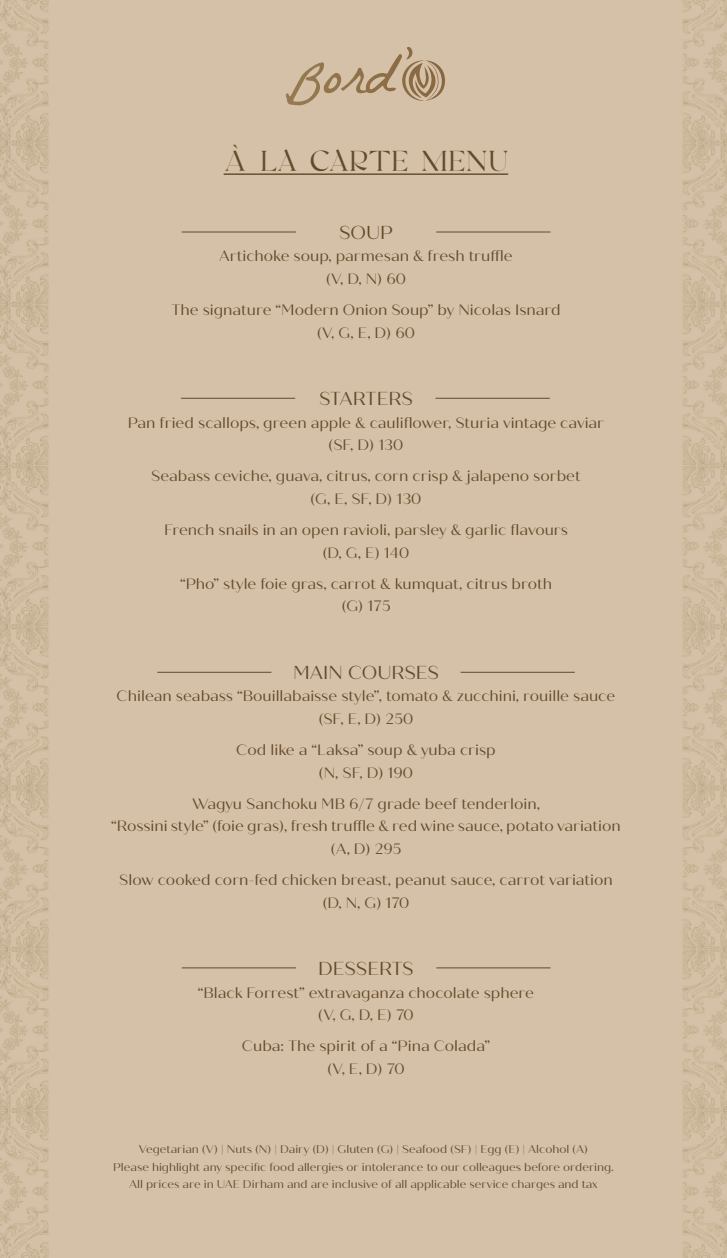
<style>
.page{position:relative;width:727px;height:1258px;background:#fff}
.page>*{position:absolute;margin:0;border:0;box-sizing:border-box;transform-origin:0 0}
.t1{font:28.75px "Valky";letter-spacing:.05em;color:#634a2a}
.t2{font:18.75px "Quiche Sans";color:#634a2a}
.t3{font:15px "Quiche Sans";color:#634a2a}
.t4{font:11.25px "Quiche Sans";color:#634a2a}
.t5{font:10px "Quiche Sans";color:#634a2a}
</style>
<div class="page">
<div style="left:0;top:0;width:726px;height:1258px;background:#d5c1a8"></div>
<hr style="left:223px;top:173px;width:285px;height:2px;background:#634a2a">
<hr style="left:436px;top:232px;width:114px;height:1px;background:#634a2a">
<hr style="left:182px;top:232px;width:114px;height:1px;background:#634a2a">
<svg style="left:285px;top:47px;width:160px;height:58px;background:#c6af93"></svg>
<hr style="left:435px;top:398px;width:114px;height:1px;background:#634a2a">
<hr style="left:181px;top:398px;width:114px;height:1px;background:#634a2a">
<hr style="left:460px;top:672px;width:114px;height:1px;background:#634a2a">
<hr style="left:157px;top:672px;width:114px;height:1px;background:#634a2a">
<hr style="left:436px;top:967px;width:114px;height:1px;background:#634a2a">
<hr style="left:182px;top:967px;width:114px;height:1px;background:#634a2a">
<p class="t1" style="left:223px;top:145px;width:286px">À LA CARTE MENU</p>
<p class="t2" style="left:339px;top:221px;width:55px">SOUP</p>
<p class="t3" style="left:219px;top:247px;width:295px">Artichoke soup, parmesan &amp; fresh truffle</p>
<p class="t3" style="left:325px;top:270px;width:82px">(V, D, N) 60</p>
<p class="t3" style="left:171px;top:301px;width:390px">The signature “Modern Onion Soup” by Nicolas Isnard</p>
<p class="t3" style="left:316px;top:323px;width:100px">(V, G, E, D) 60</p>
<p class="t2" style="left:319px;top:387px;width:95px">STARTERS</p>
<p class="t3" style="left:128px;top:413px;width:478px">Pan fried scallops, green apple &amp; cauliflower, Sturia vintage caviar</p>
<p class="t3" style="left:328px;top:436px;width:77px">(SF, D) 130</p>
<p class="t3" style="left:151px;top:467px;width:431px">Seabass ceviche, guava, citrus, corn crisp &amp; jalapeno sorbet</p>
<p class="t3" style="left:310px;top:490px;width:113px">(G, E, SF, D) 130</p>
<p class="t3" style="left:164px;top:521px;width:405px">French snails in an open ravioli, parsley &amp; garlic flavours</p>
<p class="t3" style="left:322px;top:543px;width:88px">(D, G, E) 140</p>
<p class="t3" style="left:180px;top:575px;width:373px">“Pho” style foie gras, carrot &amp; kumquat, citrus broth</p>
<p class="t3" style="left:341px;top:597px;width:51px">(G) 175</p>
<p class="t2" style="left:293px;top:661px;width:147px">MAIN COURSES</p>
<p class="t3" style="left:117px;top:687px;width:500px">Chilean seabass “Bouillabaisse style”, tomato &amp; zucchini, rouille sauce</p>
<p class="t3" style="left:318px;top:710px;width:97px">(SF, E, D) 250</p>
<p class="t3" style="left:236px;top:741px;width:261px">Cod like a “Laksa” soup &amp; yuba crisp</p>
<p class="t3" style="left:318px;top:763px;width:96px">(N, SF, D) 190</p>
<p class="t3" style="left:192px;top:795px;width:349px">Wagyu Sanchoku MB 6/7 grade beef tenderloin,</p>
<p class="t3" style="left:111px;top:817px;width:511px">“Rossini style” (foie gras), fresh truffle &amp; red wine sauce, potato variation</p>
<p class="t3" style="left:330px;top:840px;width:72px">(A, D) 295</p>
<p class="t3" style="left:119px;top:871px;width:495px">Slow cooked corn-fed chicken breast, peanut sauce, carrot variation</p>
<p class="t3" style="left:322px;top:893px;width:89px">(D, N, G) 170</p>
<p class="t2" style="left:318px;top:957px;width:97px">DESSERTS</p>
<p class="t3" style="left:198px;top:983px;width:338px">“Black Forrest” extravaganza chocolate sphere</p>
<p class="t3" style="left:318px;top:1006px;width:98px">(V, G, D, E) 70</p>
<p class="t3" style="left:242px;top:1037px;width:249px">Cuba: The spirit of a “Pina Colada”</p>
<p class="t3" style="left:327px;top:1060px;width:79px">(V, E, D) 70</p>
<p class="t4" style="left:139px;top:1143px;width:450px">Vegetarian (V) | Nuts (N) | Dairy (D) | Gluten (G) | Seafood (SF) | Egg (E) | Alcohol (A)</p>
<p class="t4" style="left:113px;top:1160px;width:501px">Please highlight any specific food allergies or intolerance to our colleagues before ordering.</p>
<p class="t4" style="left:129px;top:1178px;width:470px">All prices are in UAE Dirham and are inclusive of all applicable service charges and tax</p>
<p class="t5" style="left:189px;top:1174px;width:418px">All prices are in UAE Dirham and are inclusive of all applicable service charges and tax</p>
</div>
